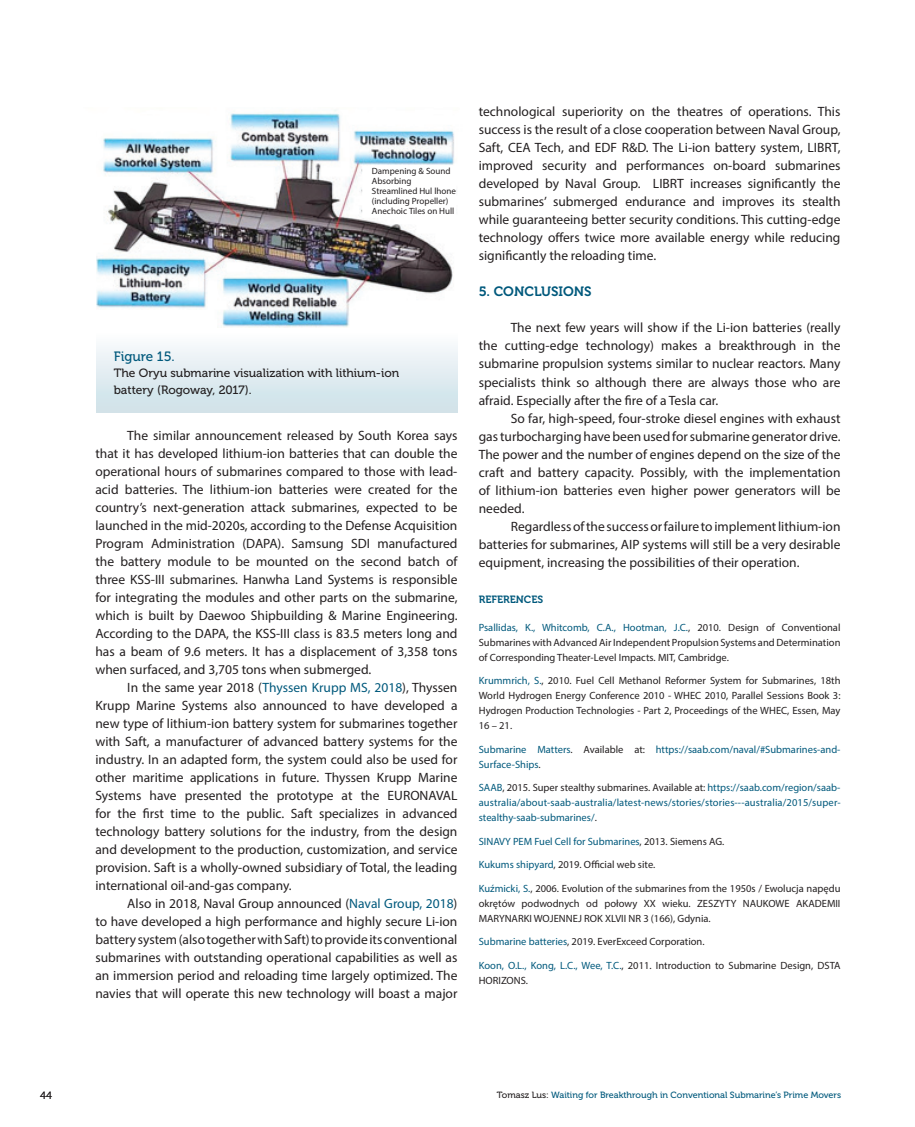
<style>
.page{position:relative;width:915px;height:1127px;background:#fff}
.page>*{position:absolute;margin:0;border:0;box-sizing:border-box;transform-origin:0 0}
.t1{font:13.5px/18px "Myriad Pro";color:#231f20;text-align:justify}
.t2{font:13.5px "Museo 700";color:#00597c}
.t3{font:13.5px "Museo 500";color:#00597c}
.t4{font:12px/16.5px "Museo 500";color:#231f20}
.t5{font:10.5px/15px "Myriad Pro";color:#231f20;text-align:justify}
.t6{font:10.5px/15px "Myriad Pro";color:#00597c}
.t7{font:10.5px "Museo 700";color:#00597c}
.t8{font:10.5px "Museo 300";color:#231f20}
.t9{font:9px/10.1px "Myriad Pro";color:#231f20}
.t10{font:9px "Museo 500";color:#00597c}
.s1{color:#00597c}
.s2{color:#231f20}
</style>
<div class="page">
<div style="left:96px;top:332px;width:361px;height:80px;background:linear-gradient(to bottom,#fcfdfe,#cde1e8)"></div>
<img style="left:230px;top:110px;width:223px;height:22px">
<img style="left:96px;top:132px;width:361px;height:196px">
<svg style="left:372px;top:165px;width:84px;height:53px"></svg>
<div style="left:372px;top:167px;width:78px;height:9px;background:#fff"></div>
<div style="left:372px;top:177px;width:38px;height:9px;background:#fff"></div>
<div style="left:372px;top:187px;width:83px;height:7px;background:#fff"></div>
<div style="left:372px;top:197px;width:76px;height:9px;background:#fff"></div>
<div style="left:372px;top:207px;width:81px;height:7px;background:#fff"></div>
<p class="t9" style="left:372px;top:165px;width:86px">Dampening &amp; Sound<br>Absorbing<br>Streamlined Hul lhone (including Propeller)<br>Anechoic Tiles on Hull</p>
<p class="t3" style="left:114px;top:349px;width:62px">Figure 15.</p>
<p class="t4" style="left:114px;top:365px;width:287px">The Oryu submarine visualization with lithium-ion battery (Rogoway, 2017).</p>
<p class="t1" style="left:95px;top:426px;width:363px;text-indent:32px">The similar announcement released by South Korea says that it has developed lithium-ion batteries that can double the operational hours of submarines compared to those with lead&shy;acid batteries. The lithium-ion batteries were created for the country’s next-generation attack submarines, expected to be launched in the mid-2020s, according to the Defense Acquisition Program Administration (DAPA). Samsung SDI manufactured the battery module to be mounted on the second batch of three KSS-III submarines. Hanwha Land Systems is responsible for integrating the modules and other parts on the submarine, which is built by Daewoo Shipbuilding &amp; Marine Engineering.<br>According to the DAPA, the KSS-III class is 83.5 meters long and has a beam of 9.6 meters. It has a displacement of 3,358 tons when surfaced, and 3,705 tons when submerged.</p>
<p class="t1" style="left:95px;top:678px;width:363px;text-indent:32px">In the same year 2018 (<span class="s1">Thyssen Krupp MS, 2018</span>), Thyssen Krupp Marine Systems also announced to have developed a new type of lithium-ion battery system for submarines together with Saft, a manufacturer of advanced battery systems for the industry. In an adapted form, the system could also be used for other maritime applications in future. Thyssen Krupp Marine Systems have presented the prototype at the EURONAVAL for the first time to the public. Saft specializes in advanced technology battery solutions for the industry, from the design and development to the production, customization, and service provision. Saft is a wholly-owned subsidiary of Total, the leading international oil-and-gas company.</p>
<p class="t1" style="left:95px;top:894px;width:363px;text-indent:32px">Also in 2018, Naval Group announced (<span class="s1">Naval Group, 2018</span>) to have developed a high performance and highly secure Li-ion battery system (also together with Saft) to provide its conventional submarines with outstanding operational capabilities as well as an immersion period and reloading time largely optimized. The navies that will operate this new technology will boast a major</p>
<p class="t1" style="left:478px;top:103px;width:363px">technological superiority on the theatres of operations. This success is the result of a close cooperation between Naval Group, Saft, CEA Tech, and EDF R&amp;D. The Li-ion battery system, LIBRT, improved security and performances on-board submarines developed by Naval Group. LIBRT increases significantly the submarines’ submerged endurance and improves its stealth while guaranteeing better security conditions. This cutting-edge technology offers twice more available energy while reducing significantly the reloading time.</p>
<p class="t2" style="left:478px;top:284px;width:114px">5. CONCLUSIONS</p>
<p class="t1" style="left:478px;top:319px;width:363px;text-indent:32px">The next few years will show if the Li-ion batteries (really the cutting-edge technology) makes a breakthrough in the submarine propulsion systems similar to nuclear reactors. Many specialists think so although there are always those who are afraid. Especially after the fire of a Tesla car.</p>
<p class="t1" style="left:478px;top:409px;width:363px;text-indent:32px">So far, high-speed, four-stroke diesel engines with exhaust gas turbocharging have been used for submarine generator drive.<br>The power and the number of engines depend on the size of the craft and battery capacity. Possibly, with the implementation of lithium-ion batteries even higher power generators will be needed.</p>
<p class="t1" style="left:478px;top:517px;width:363px;text-indent:32px">Regardless of the success or failure to implement lithium-ion batteries for submarines, AIP systems will still be a very desirable equipment, increasing the possibilities of their operation.</p>
<p class="t7" style="left:478px;top:593px;width:66px">REFERENCES</p>
<p class="t5" style="left:478px;top:619px;width:363px"><span class="s1">Psallidas, K., Whitcomb, C.A., Hootman, J.C.</span>, 2010. Design of Conventional Submarines with Advanced Air Independent Propulsion Systems and Determination of Corresponding Theater-Level Impacts. MIT, Cambridge.</p>
<p class="t5" style="left:478px;top:673px;width:363px"><span class="s1">Krummrich, S.</span>, 2010. Fuel Cell Methanol Reformer System for Submarines, 18th World Hydrogen Energy Conference 2010 - WHEC 2010, Parallel Sessions Book 3:<br>Hydrogen Production Technologies - Part 2, Proceedings of the WHEC, Essen, May 16 – 21.</p>
<p class="t6" style="left:478px;top:741px;width:363px">Submarine Matters<span class="s2">. Available at:</span> https://saab.com/naval/#Submarines-and-<br>Surface-Ships<span class="s2">.</span></p>
<p class="t6" style="left:478px;top:780px;width:363px;text-align:justify">SAAB<span class="s2">, 2015. Super stealthy submarines. Available at:</span> https://saab.com/region/saab&shy;australia/about-saab-australia/latest-news/stories/stories---australia/2015/super&shy;stealthy-saab-submarines/<span class="s2">.</span></p>
<p class="t6" style="left:478px;top:833px;width:247px">SINAVY PEM Fuel Cell for Submarines<span class="s2">, 2013. Siemens AG.</span></p>
<p class="t5" style="left:478px;top:857px;width:178px"><span class="s1">Kukums shipyard</span>, 2019. Official web site.</p>
<p class="t5" style="left:478px;top:880px;width:363px"><span class="s1">Kuźmicki, S.</span>, 2006. Evolution of the submarines from the 1950s / Ewolucja napędu okrętów podwodnych od połowy XX wieku. ZESZYTY NAUKOWE AKADEMII MARYNARKI WOJENNEJ ROK XLVII NR 3 (166), Gdynia.</p>
<p class="t5" style="left:478px;top:934px;width:227px"><span class="s1">Submarine batteries</span>, 2019. EverExceed Corporation.</p>
<p class="t5" style="left:478px;top:957px;width:363px"><span class="s1">Koon, O.L., Kong, L.C., Wee, T.C.</span>, 2011. Introduction to Submarine Design, DSTA<br>HORIZONS.</p>
<p class="t8" style="left:40px;top:1090px;width:14px">44</p>
<p class="t10" style="left:496px;top:1090px;width:346px"><span class="s2">Tomasz Lus:</span> Waiting for Breakthrough in Conventional Submarine’s Prime Movers</p>
</div>
